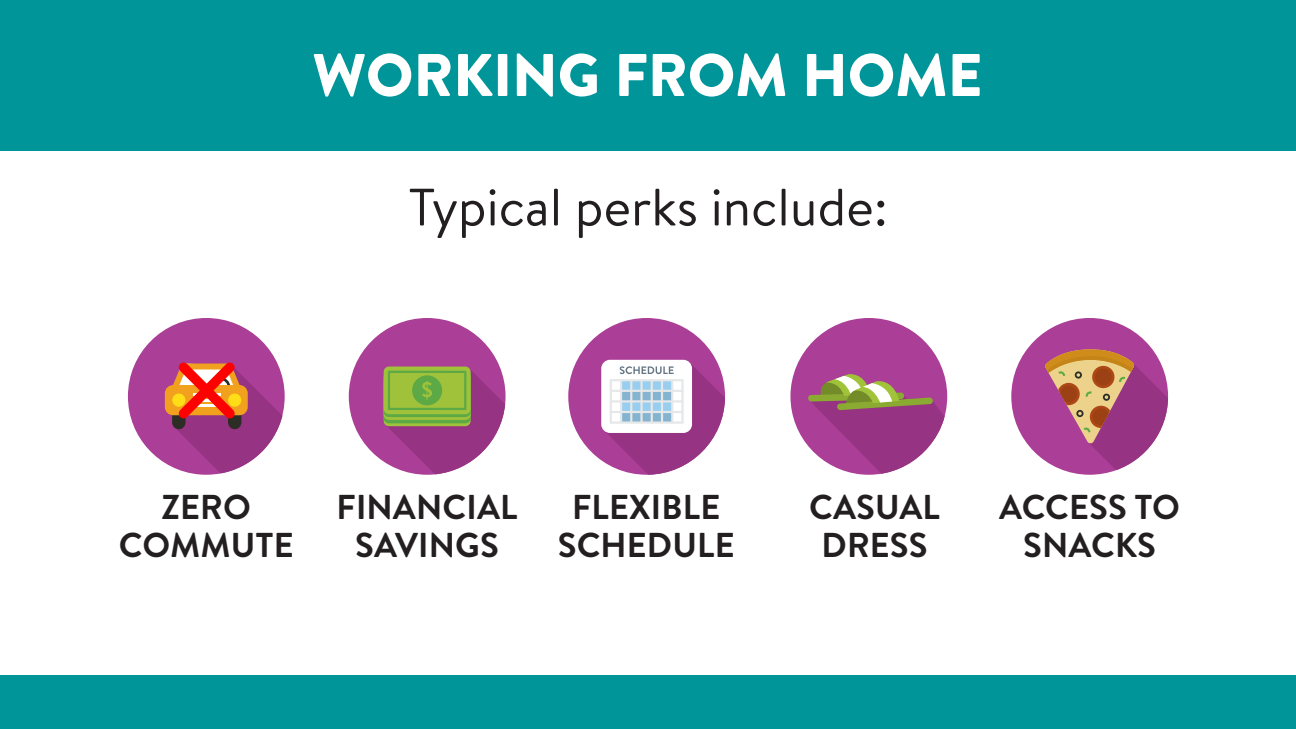
<style>
.page{position:relative;width:1296px;height:729px;background:#fff}
.page>*{position:absolute;margin:0;border:0;box-sizing:border-box;transform-origin:0 0}
.t1{font:900 60px "Brandon Text";color:#fff}
.t2{font:52.5px "Brandon Text";color:#231f20}
.t3{font:700 34.5px/37.5px "Brandon Text";letter-spacing:.005em;color:#231f20;text-align:center}
</style>
<div class="page">
<div style="left:0;top:675px;width:1296px;height:54px;background:#009599"></div>
<div style="left:0;top:0;width:1296px;height:150px;background:#009599"></div>
<svg style="left:128px;top:318px;width:157px;height:157px"></svg>
<svg style="left:349px;top:318px;width:157px;height:157px"></svg>
<svg style="left:1011px;top:318px;width:157px;height:157px"></svg>
<svg style="left:568px;top:318px;width:157px;height:157px"></svg>
<div style="left:622px;top:381px;width:50px;height:9px;background:#98ceef"></div>
<div style="left:622px;top:392px;width:50px;height:9px;background:#85b4d1"></div>
<div style="left:622px;top:413px;width:50px;height:9px;background:#85b4d1"></div>
<div style="left:622px;top:402px;width:50px;height:9px;background:#98ceef"></div>
<hr style="left:610px;top:380px;width:2px;height:43px;background:#e6e7e8">
<hr style="left:620px;top:380px;width:2px;height:43px;background:#e6e7e8">
<hr style="left:630px;top:380px;width:2px;height:43px;background:#e6e7e8">
<hr style="left:640px;top:380px;width:3px;height:43px;background:#e6e7e8">
<hr style="left:651px;top:380px;width:2px;height:43px;background:#e6e7e8">
<hr style="left:661px;top:380px;width:2px;height:43px;background:#e6e7e8">
<hr style="left:671px;top:380px;width:2px;height:43px;background:#e6e7e8">
<hr style="left:681px;top:380px;width:3px;height:43px;background:#e6e7e8">
<hr style="left:611px;top:379px;width:71px;height:2px;background:#e6e7e8">
<hr style="left:611px;top:421px;width:71px;height:3px;background:#e6e7e8">
<hr style="left:611px;top:400px;width:71px;height:3px;background:#e6e7e8">
<hr style="left:611px;top:390px;width:71px;height:2px;background:#e6e7e8">
<hr style="left:611px;top:411px;width:71px;height:2px;background:#e6e7e8">
<svg style="left:790px;top:318px;width:157px;height:157px"></svg>
<h1 class="t1" style="left:313px;top:33px;width:671px">WORKING FROM HOME</h1>
<h2 class="t2" style="left:408px;top:171px;width:481px">Typical perks include:</h2>
<p class="t3" style="left:119px;top:488px;width:176px">ZERO<br>COMMUTE</p>
<p class="t3" style="left:337px;top:488px;width:183px">FINANCIAL<br>SAVINGS</p>
<p class="t3" style="left:558px;top:488px;width:178px">FLEXIBLE<br>SCHEDULE</p>
<p class="t3" style="left:809px;top:488px;width:132px">CASUAL<br>DRESS</p>
<p class="t3" style="left:999px;top:488px;width:182px">ACCESS TO<br>SNACKS</p>
</div>
